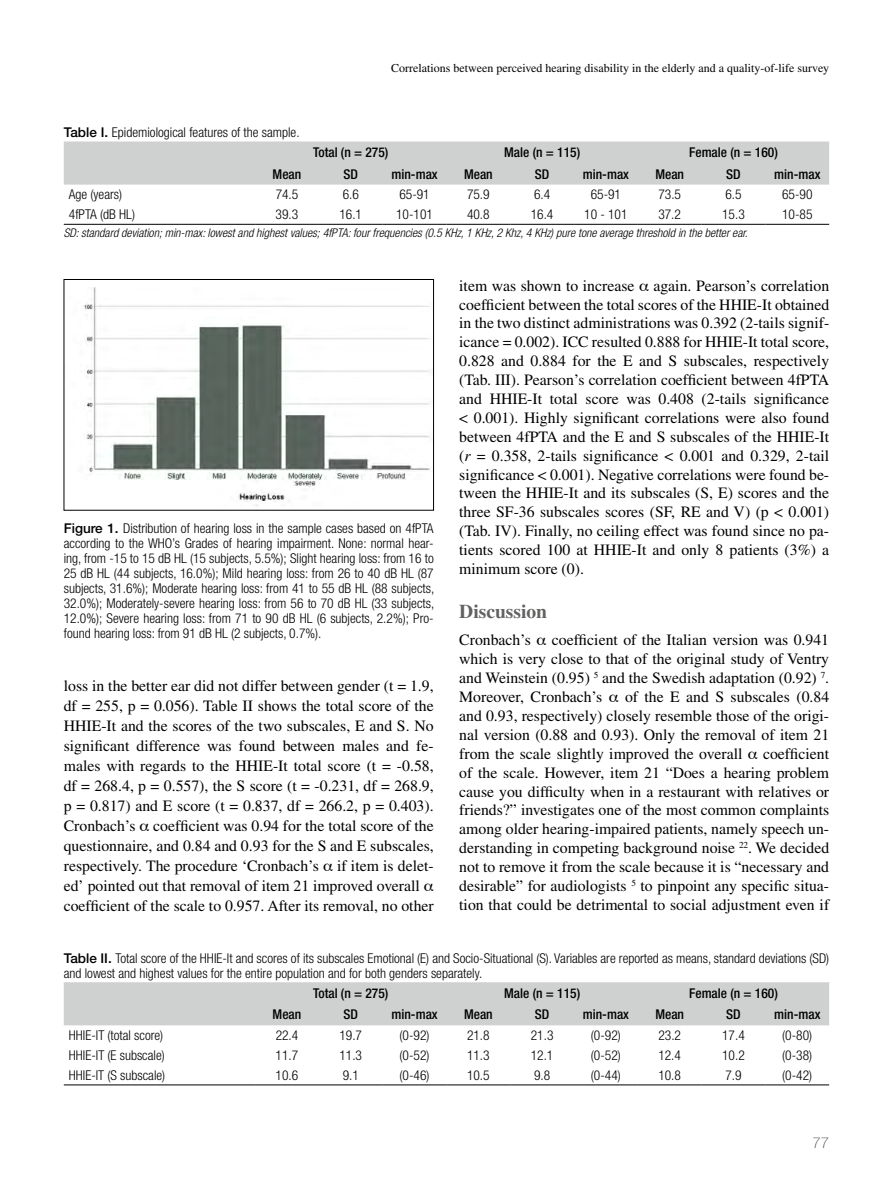
<style>
.page{position:relative;width:893px;height:1191px;background:#fff}
.page>*{position:absolute;margin:0;border:0;box-sizing:border-box;transform-origin:0 0}
.t1{font:700 19.5px "Times LT Std";color:#626261}
.t2{font:15.75px/18.9px "Times LT Std";color:#000;text-align:justify}
.t3{font:100 15px "Helvetica Neue LT Std";color:#484847}
.t4{font:300 condensed 13.5px/15px "Helvetica Neue LT Std";color:#000;text-align:justify}
.t5{font:500 condensed 13.5px "Helvetica Neue LT Std";color:#000}
.t6{font:italic 300 condensed 12px "Helvetica Neue LT Std";color:#000}
.t7{font:12px "Times LT Std";color:#000}
.s1{font-weight:500;font-stretch:normal}
.s2{font-style:italic}
</style>
<div class="page">
<div style="left:64px;top:141px;width:765px;height:44px;background:#cfd0d0"></div>
<hr style="left:64px;top:224px;width:191px;height:1px;background:#000">
<hr style="left:255px;top:224px;width:64px;height:1px;background:#000">
<hr style="left:319px;top:224px;width:64px;height:1px;background:#000">
<hr style="left:383px;top:224px;width:63px;height:1px;background:#000">
<hr style="left:446px;top:224px;width:64px;height:1px;background:#000">
<hr style="left:510px;top:224px;width:64px;height:1px;background:#000">
<hr style="left:574px;top:224px;width:64px;height:1px;background:#000">
<hr style="left:638px;top:224px;width:64px;height:1px;background:#000">
<hr style="left:702px;top:224px;width:63px;height:1px;background:#000">
<hr style="left:765px;top:224px;width:64px;height:1px;background:#000">
<img style="left:83px;top:288px;width:347px;height:218px">
<div style="left:64px;top:279px;width:370px;height:231px;border:1px solid #000"></div>
<div style="left:64px;top:982px;width:765px;height:43px;background:#cfd0d0"></div>
<hr style="left:64px;top:1084px;width:191px;height:1px;background:#000">
<hr style="left:255px;top:1084px;width:64px;height:1px;background:#000">
<hr style="left:319px;top:1084px;width:64px;height:1px;background:#000">
<hr style="left:383px;top:1084px;width:63px;height:1px;background:#000">
<hr style="left:446px;top:1084px;width:64px;height:1px;background:#000">
<hr style="left:510px;top:1084px;width:64px;height:1px;background:#000">
<hr style="left:574px;top:1084px;width:64px;height:1px;background:#000">
<hr style="left:638px;top:1084px;width:64px;height:1px;background:#000">
<hr style="left:702px;top:1084px;width:63px;height:1px;background:#000">
<hr style="left:765px;top:1084px;width:64px;height:1px;background:#000">
<p class="t7" style="left:391px;top:61px;width:440px">Correlations between perceived hearing disability in the elderly and a quality-of-life survey</p>
<p class="t4" style="left:64px;top:125px;width:237px"><span class="s1">Table I.</span> Epidemiological features of the sample.</p>
<p class="t5" style="left:313px;top:144px;width:77px">Total (n = 275)</p>
<p class="t5" style="left:504px;top:144px;width:77px">Male (n = 115)</p>
<p class="t5" style="left:689px;top:144px;width:90px">Female (n = 160)</p>
<p class="t5" style="left:273px;top:166px;width:30px">Mean</p>
<p class="t5" style="left:344px;top:166px;width:16px">SD</p>
<p class="t5" style="left:391px;top:166px;width:48px">min-max</p>
<p class="t5" style="left:464px;top:166px;width:30px">Mean</p>
<p class="t5" style="left:535px;top:166px;width:16px">SD</p>
<p class="t5" style="left:583px;top:166px;width:48px">min-max</p>
<p class="t5" style="left:655px;top:166px;width:30px">Mean</p>
<p class="t5" style="left:726px;top:166px;width:16px">SD</p>
<p class="t5" style="left:774px;top:166px;width:48px">min-max</p>
<p class="t4" style="left:69px;top:187px;width:55px">Age (years)</p>
<p class="t4" style="left:276px;top:187px;width:24px">74.5</p>
<p class="t4" style="left:343px;top:187px;width:18px">6.6</p>
<p class="t4" style="left:399px;top:187px;width:32px">65-91</p>
<p class="t4" style="left:467px;top:187px;width:24px">75.9</p>
<p class="t4" style="left:534px;top:187px;width:18px">6.4</p>
<p class="t4" style="left:591px;top:187px;width:32px">65-91</p>
<p class="t4" style="left:658px;top:187px;width:24px">73.5</p>
<p class="t4" style="left:725px;top:187px;width:18px">6.5</p>
<p class="t4" style="left:782px;top:187px;width:32px">65-90</p>
<p class="t4" style="left:69px;top:207px;width:68px">4fPTA (dB HL)</p>
<p class="t4" style="left:276px;top:207px;width:24px">39.3</p>
<p class="t4" style="left:339px;top:207px;width:24px">16.1</p>
<p class="t4" style="left:396px;top:207px;width:38px">10-101</p>
<p class="t4" style="left:467px;top:207px;width:24px">40.8</p>
<p class="t4" style="left:531px;top:207px;width:24px">16.4</p>
<p class="t4" style="left:584px;top:207px;width:45px">10 - 101</p>
<p class="t4" style="left:658px;top:207px;width:24px">37.2</p>
<p class="t4" style="left:722px;top:207px;width:24px">15.3</p>
<p class="t4" style="left:782px;top:207px;width:32px">10-85</p>
<p class="t6" style="left:64px;top:226px;width:685px">SD: standard deviation; min-max: lowest and highest values; 4fPTA: four frequencies (0.5 KHz, 1 KHz, 2 Khz, 4 KHz) pure tone average threshold in the better ear.</p>
<p class="t4" style="left:64px;top:520px;width:372px"><span class="s1">Figure 1.</span> Distribution of hearing loss in the sample cases based on 4fPTA according to the WHO’s Grades of hearing impairment. None: normal hear&shy;ing, from -15 to 15 dB HL (15 subjects, 5.5%); Slight hearing loss: from 16 to 25 dB HL (44 subjects, 16.0%); Mild hearing loss: from 26 to 40 dB HL (87 subjects, 31.6%); Moderate hearing loss: from 41 to 55 dB HL (88 subjects, 32.0%); Moderately-severe hearing loss: from 56 to 70 dB HL (33 subjects, 12.0%); Severe hearing loss: from 71 to 90 dB HL (6 subjects, 2.2%); Pro&shy;found hearing loss: from 91 dB HL (2 subjects, 0.7%).</p>
<p class="t2" style="left:64px;top:676px;width:371px;line-height:20px;text-align:left">loss in the better ear did not differ between gender (t = 1.9, df = 255, p = 0.056). Table II shows the total score of the HHIE-It and the scores of the two subscales, E and S. No significant difference was found between males and fe&shy;males with regards to the HHIE-It total score (t = -0.58, df = 268.4, p = 0.557), the S score (t = -0.231, df = 268.9, p = 0.817) and E score (t = 0.837, df = 266.2, p = 0.403).<br>Cronbach’s coefficient was 0.94 for the total score of the questionnaire, and 0.84 and 0.93 for the S and E subscales, respectively. The procedure ‘Cronbach’s if item is delet&shy;ed’ pointed out that removal of item 21 improved overall coefficient of the scale to 0.957. After its removal, no other</p>
<p class="t2" style="left:459px;top:276px;width:371px">item was shown to increase again. Pearson’s correlation coefficient between the total scores of the HHIE-It obtained in the two distinct administrations was 0.392 (2-tails signif&shy;icance = 0.002). ICC resulted 0.888 for HHIE-It total score, 0.828 and 0.884 for the E and S subscales, respectively (Tab. III). Pearson’s correlation coefficient between 4fPTA and HHIE-It total score was 0.408 (2-tails significance &lt; 0.001). Highly significant correlations were also found between 4fPTA and the E and S subscales of the HHIE-It (<span class="s2">r</span> = 0.358, 2-tails significance &lt; 0.001 and 0.329, 2-tail significance &lt; 0.001). Negative correlations were found be&shy;tween the HHIE-It and its subscales (S, E) scores and the three SF-36 subscales scores (SF, RE and V) (p &lt; 0.001) (Tab. IV). Finally, no ceiling effect was found since no pa&shy;tients scored 100 at HHIE-It and only 8 patients (3%) a minimum score (0).</p>
<p class="t1" style="left:459px;top:600px;width:89px">Discussion</p>
<p class="t2" style="left:459px;top:630px;width:73px">Cronbach’s</p>
<p class="t2" style="left:459px;top:630px;width:371px;text-indent:93px">coefficient of the Italian version was 0.941 which is very close to that of the original study of Ventry and Weinstein (0.95) <sup>5</sup> and the Swedish adaptation (0.92) <sup>7</sup>.<br>Moreover, Cronbach’s</p>
<p class="t2" style="left:459px;top:687px;width:371px;text-indent:166px">of the E and S subscales (0.84 and 0.93, respectively) closely resemble those of the origi&shy;nal version (0.88 and 0.93). Only the removal of item 21 from the scale slightly improved the overall</p>
<p class="t2" style="left:459px;top:744px;width:371px;text-indent:304px">coefficient of the scale. However, item 21 “Does a hearing problem cause you difficulty when in a restaurant with relatives or friends?” investigates one of the most common complaints among older hearing-impaired patients, namely speech un&shy;derstanding in competing background noise <sup>22</sup>. We decided not to remove it from the scale because it is “necessary and desirable” for audiologists <sup>5</sup> to pinpoint any specific situa&shy;tion that could be detrimental to social adjustment even if</p>
<p class="t4" style="left:64px;top:950px;width:767px"><span class="s1">Table II.</span> Total score of the HHIE-It and scores of its subscales Emotional (E) and Socio-Situational (S). Variables are reported as means, standard deviations (SD) and lowest and highest values for the entire population and for both genders separately.</p>
<p class="t5" style="left:313px;top:985px;width:77px">Total (n = 275)</p>
<p class="t5" style="left:504px;top:985px;width:77px">Male (n = 115)</p>
<p class="t5" style="left:689px;top:985px;width:90px">Female (n = 160)</p>
<p class="t5" style="left:273px;top:1006px;width:30px">Mean</p>
<p class="t5" style="left:344px;top:1006px;width:16px">SD</p>
<p class="t5" style="left:391px;top:1006px;width:48px">min-max</p>
<p class="t5" style="left:464px;top:1006px;width:30px">Mean</p>
<p class="t5" style="left:535px;top:1006px;width:16px">SD</p>
<p class="t5" style="left:583px;top:1006px;width:48px">min-max</p>
<p class="t5" style="left:655px;top:1006px;width:30px">Mean</p>
<p class="t5" style="left:726px;top:1006px;width:16px">SD</p>
<p class="t5" style="left:774px;top:1006px;width:48px">min-max</p>
<p class="t4" style="left:69px;top:1027px;width:96px">HHIE-IT (total score)</p>
<p class="t4" style="left:276px;top:1027px;width:24px">22.4</p>
<p class="t4" style="left:339px;top:1027px;width:24px">19.7</p>
<p class="t4" style="left:400px;top:1027px;width:31px">(0-92)</p>
<p class="t4" style="left:467px;top:1027px;width:24px">21.8</p>
<p class="t4" style="left:531px;top:1027px;width:24px">21.3</p>
<p class="t4" style="left:591px;top:1027px;width:31px">(0-92)</p>
<p class="t4" style="left:658px;top:1027px;width:24px">23.2</p>
<p class="t4" style="left:722px;top:1027px;width:24px">17.4</p>
<p class="t4" style="left:782px;top:1027px;width:31px">(0-80)</p>
<p class="t4" style="left:69px;top:1047px;width:97px">HHIE-IT (E subscale)</p>
<p class="t4" style="left:276px;top:1047px;width:24px">11.7</p>
<p class="t4" style="left:339px;top:1047px;width:24px">11.3</p>
<p class="t4" style="left:400px;top:1047px;width:31px">(0-52)</p>
<p class="t4" style="left:467px;top:1047px;width:24px">11.3</p>
<p class="t4" style="left:531px;top:1047px;width:24px">12.1</p>
<p class="t4" style="left:591px;top:1047px;width:31px">(0-52)</p>
<p class="t4" style="left:658px;top:1047px;width:24px">12.4</p>
<p class="t4" style="left:722px;top:1047px;width:24px">10.2</p>
<p class="t4" style="left:782px;top:1047px;width:31px">(0-38)</p>
<p class="t4" style="left:69px;top:1067px;width:98px">HHIE-IT (S subscale)</p>
<p class="t4" style="left:276px;top:1067px;width:24px">10.6</p>
<p class="t4" style="left:343px;top:1067px;width:18px">9.1</p>
<p class="t4" style="left:400px;top:1067px;width:31px">(0-46)</p>
<p class="t4" style="left:467px;top:1067px;width:24px">10.5</p>
<p class="t4" style="left:534px;top:1067px;width:18px">9.8</p>
<p class="t4" style="left:591px;top:1067px;width:31px">(0-44)</p>
<p class="t4" style="left:658px;top:1067px;width:24px">10.8</p>
<p class="t4" style="left:725px;top:1067px;width:18px">7.9</p>
<p class="t4" style="left:782px;top:1067px;width:31px">(0-42)</p>
<p class="t3" style="left:812px;top:1134px;width:18px">77</p>
</div>
